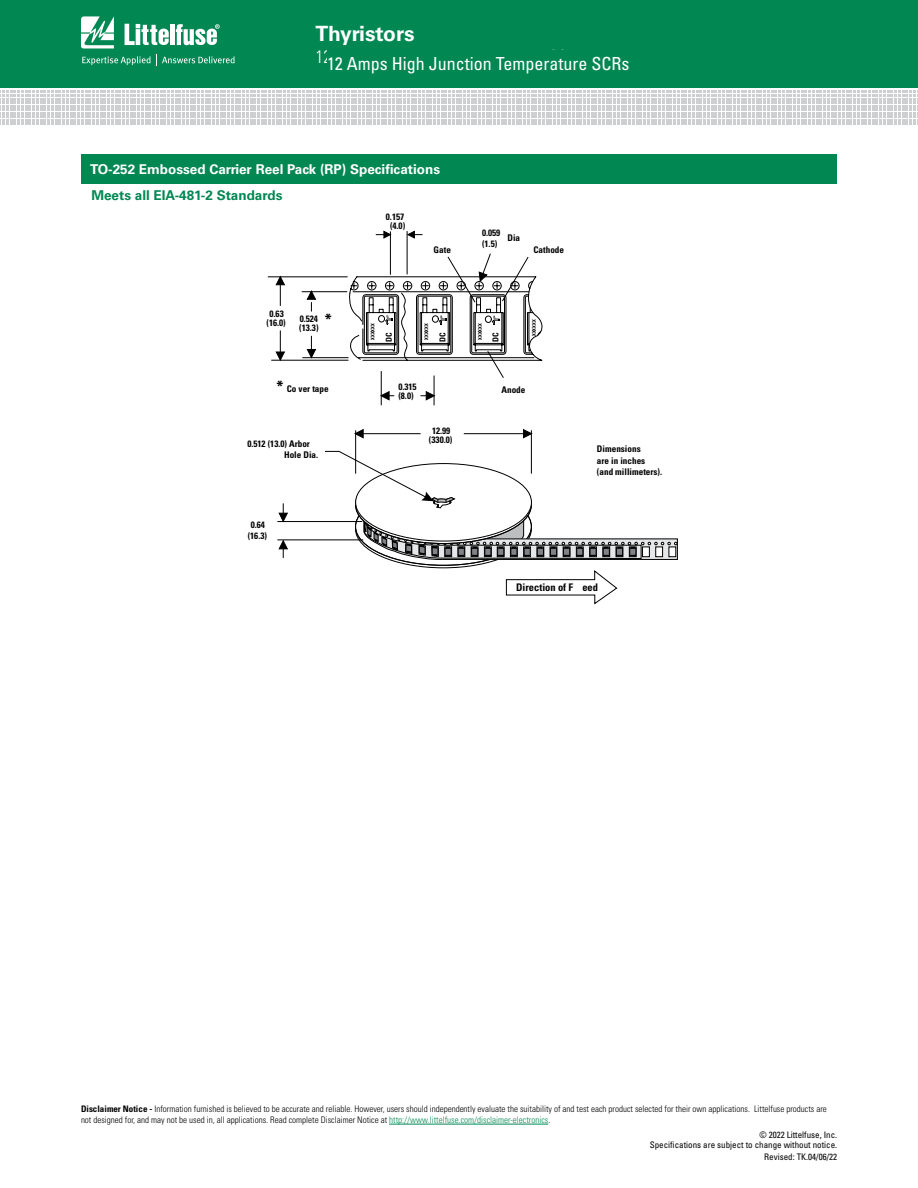
<style>
.page{position:relative;width:918px;height:1188px;background:#fff}
.page>*{position:absolute;margin:0;border:0;box-sizing:border-box;transform-origin:0 0}
.t1{font:700 21px "Univers LT Std";color:#fff}
.t2{font:condensed 18px "Univers LT Std";color:#fff}
.t3{font:300 condensed 18px "Univers LT Std";color:#fff}
.t4{font:700 condensed 15.75px "Univers LT Std";color:#000}
.t5{font:700 13.5px "Univers LT Std";color:#fff}
.t6{font:700 13.5px "Univers LT Std";color:#008752}
.t7{font:700 condensed 10.5px "Univers LT Std";color:#000}
.t8{font:700 condensed 9.15px/9.1px "Univers LT Std";color:#000}
.t9{font:300 condensed 9px/10.8px "Univers LT Std";color:#000}
.t10{font:condensed 9px/10.8px "Univers LT Std";color:#000;text-align:right}
.t11{font:700 condensed 8.1px "Univers LT Std";color:#000}
.t12{font:700 condensed 4.95px "Univers LT Std";color:#000}
.s1{font-size:15.75px}
.s2{font-weight:700}
.s3{color:#008752}
</style>
<div class="page">
<div style="left:0;top:0;width:918px;height:88px;background:#008752"></div>
<svg style="left:2px;top:91px;width:916px;height:34px"></svg>
<svg style="left:81px;top:16px;width:33px;height:32px"></svg>
<hr style="left:170px;top:24px;width:4px;height:21px;background:#fff">
<svg style="left:176px;top:24px;width:44px;height:21px"></svg>
<svg style="left:125px;top:24px;width:44px;height:21px"></svg>
<svg style="left:82px;top:55px;width:153px;height:11px"></svg>
<hr style="left:355px;top:430px;width:1px;height:44px;background:#000">
<hr style="left:531px;top:430px;width:1px;height:44px;background:#000">
<svg style="left:279px;top:503px;width:9px;height:18px"></svg>
<hr style="left:464px;top:433px;width:60px;height:1px;background:#000">
<svg style="left:523px;top:429px;width:9px;height:9px"></svg>
<hr style="left:363px;top:433px;width:58px;height:1px;background:#000">
<svg style="left:355px;top:429px;width:9px;height:9px"></svg>
<svg style="left:279px;top:541px;width:9px;height:17px"></svg>
<hr style="left:277px;top:521px;width:85px;height:1px;background:#000">
<svg style="left:325px;top:451px;width:353px;height:109px"></svg>
<hr style="left:390px;top:231px;width:1px;height:44px;background:#000">
<hr style="left:277px;top:540px;width:86px;height:1px;background:#000">
<svg style="left:376px;top:231px;width:15px;height:8px"></svg>
<hr style="left:407px;top:231px;width:1px;height:43px;background:#000">
<svg style="left:407px;top:231px;width:16px;height:8px"></svg>
<hr style="left:271px;top:360px;width:77px;height:1px;background:#000">
<hr style="left:268px;top:277px;width:80px;height:1px;background:#000">
<svg style="left:276px;top:276px;width:9px;height:30px"></svg>
<svg style="left:276px;top:330px;width:9px;height:31px"></svg>
<hr style="left:302px;top:357px;width:47px;height:1px;background:#000">
<hr style="left:302px;top:291px;width:45px;height:1px;background:#000">
<svg style="left:307px;top:291px;width:9px;height:21px"></svg>
<svg style="left:307px;top:336px;width:9px;height:22px"></svg>
<svg style="left:506px;top:570px;width:111px;height:34px"></svg>
<svg style="left:349px;top:253px;width:194px;height:152px"></svg>
<div style="left:81px;top:154px;width:756px;height:29px;background:#008752"></div>
<hr style="left:389px;top:1124px;width:159px;height:1px;background:#008752">
<h1 class="t1" style="left:315px;top:21px;width:101px">Thyristors</h1>
<h2 class="t3" style="left:315px;top:45px;width:269px">12 Amp High Junction Temperature SCRs</h2>
<h2 class="t2" style="left:327px;top:52px;width:304px">12 Amps High Junction Temperature SCRs</h2>
<h3 class="t5" style="left:90px;top:161px;width:352px">TO-252 Embossed Carrier Reel Pack (RP) Specifications</h3>
<h3 class="t6" style="left:91px;top:187px;width:193px">Meets all EIA-481-2 Standards</h3>
<p class="t8" style="left:267px;top:309px;width:21px;text-align:center">0.63 (16.0)</p>
<h3 class="t4" style="left:325px;top:310px;width:8px">*</h3>
<p class="t8" style="left:299px;top:314px;width:21px">0.524 (13.3)</p>
<p class="t8" style="left:276px;top:384px;width:54px"><span class="s1">*</span> Co ver tape</p>
<p class="t8" style="left:284px;top:438px;width:36px;line-height:11.1px;text-indent:-37px">0.512 (13.0) Arbor<br>Hole Dia.</p>
<p class="t8" style="left:248px;top:519px;width:21px;line-height:11.1px;text-align:center">0.64 (16.3)</p>
<p class="t8" style="left:386px;top:212px;width:21px;text-align:center">0.157 (4.0)</p>
<p class="t8" style="left:482px;top:228px;width:20px">0.059</p>
<p class="t8" style="left:508px;top:233px;width:14px">Dia</p>
<p class="t8" style="left:482px;top:239px;width:17px">(1.5)</p>
<p class="t8" style="left:434px;top:245px;width:19px">Gate</p>
<p class="t8" style="left:534px;top:245px;width:32px">Cathode</p>
<p class="t12" style="left:370px;top:340px;width:18px;rotate:-90deg">XXXXXX</p>
<p class="t11" style="left:384px;top:342px;width:11px;rotate:-90deg">DC</p>
<p class="t12" style="left:424px;top:340px;width:18px;rotate:-90deg">XXXXXX</p>
<p class="t12" style="left:477px;top:340px;width:18px;rotate:-90deg">XXXXXX</p>
<p class="t12" style="left:531px;top:336px;width:18px;rotate:-90deg">XXXXXX</p>
<p class="t11" style="left:438px;top:342px;width:11px;rotate:-90deg">DC</p>
<p class="t11" style="left:491px;top:342px;width:11px;rotate:-90deg">DC</p>
<p class="t8" style="left:398px;top:382px;width:20px">0.315 (8.0)</p>
<p class="t8" style="left:429px;top:426px;width:25px;text-align:center">12.99 (330.0)</p>
<p class="t8" style="left:502px;top:385px;width:25px">Anode</p>
<p class="t8" style="left:597px;top:444px;width:67px;line-height:11.1px">Dimensions<br>are in inches (and millimeters).</p>
<p class="t7" style="left:516px;top:581px;width:83px">Direction of F eed</p>
<p class="t9" style="left:81px;top:1104px;width:747px"><span class="s2">Disclaimer Notice -</span> Information furnished is believed to be accurate and reliable. However, users should independently evaluate the suitability of and test each product selected for their own applications. Littelfuse products are not designed for, and may not be used in, all applications. Read complete Disclaimer Notice at <span class="s3">http://www.littelfuse.com/disclaimer-electronics</span>.</p>
<p class="t10" style="left:650px;top:1129px;width:189px">© 2022 Littelfuse, Inc.<br>Specifications are subject to change without notice.</p>
<p class="t10" style="left:764px;top:1152px;width:74px">Revised: TK.04/06/22</p>
</div>
